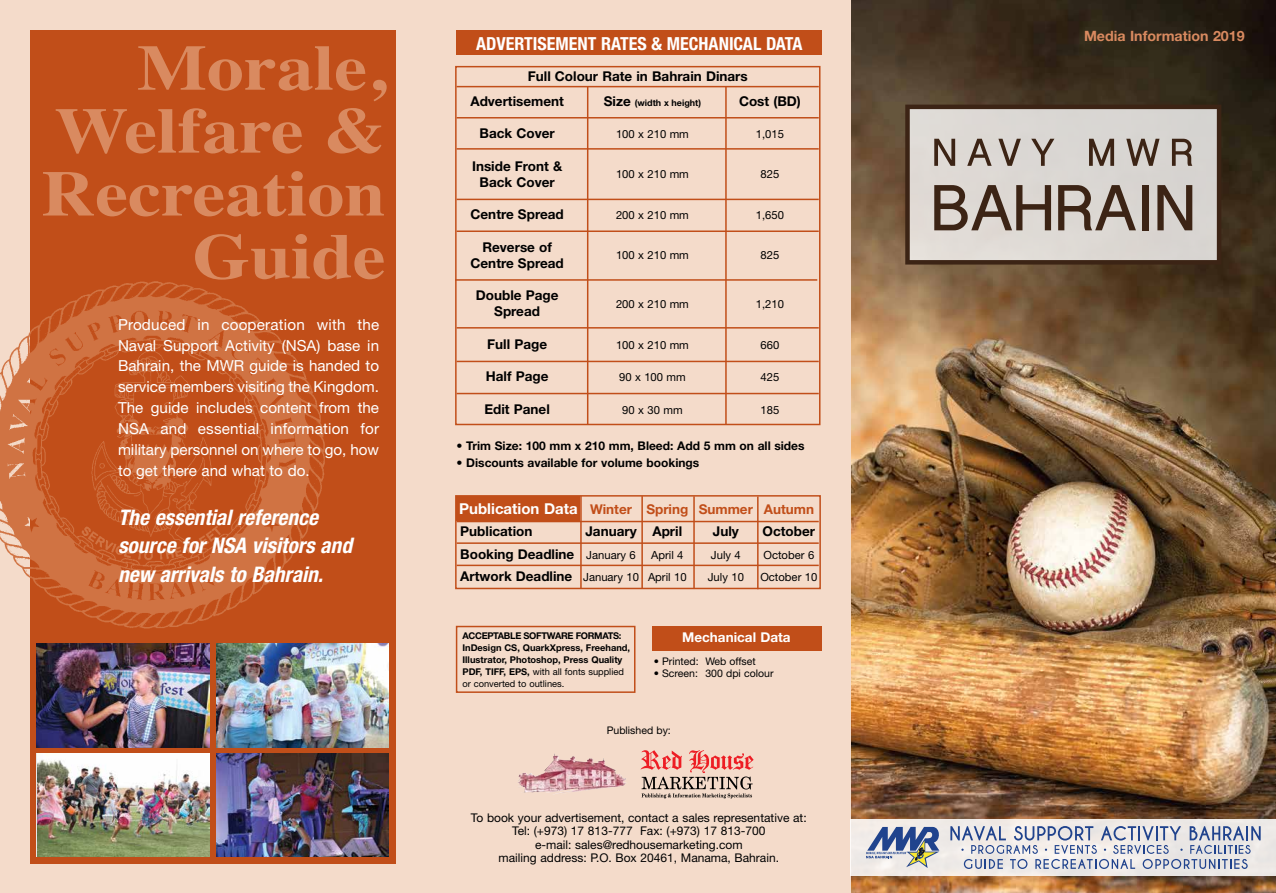
<style>
.page{position:relative;width:1276px;height:893px;background:#fff}
.page>*{position:absolute;margin:0;border:0;box-sizing:border-box;transform-origin:0 0}
.t1{font:700 64.35px/62.8px "Times";color:#d98a60;text-align:right;scale:1.15 1}
.t2{font:italic 700 condensed 21.45px/28.3px "Helvetica Neue LT Std";color:#fff}
.t3{font:700 condensed 18px "Helvetica Neue LT Std";color:#fff}
.t4{font:15.15px/20.9px "Helvetica Neue LT Std";color:#fff;text-align:justify}
.t5{font:700 15px "Helvetica Neue LT Std";color:#fff}
.t6{font:700 14.25px "Helvetica Neue LT Std";color:#d98a60}
.t7{font:700 13.5px "Helvetica Neue LT Std";color:#000}
.t8{font:700 13.5px "Helvetica Neue LT Std";color:#c14e19}
.t9{font:700 13.5px "Helvetica Neue LT Std";color:#fff}
.t10{font:12px/13.6px "Helvetica Neue LT Std";color:#000;text-align:center}
.t11{font:700 12px "Helvetica Neue LT Std";color:#000}
.t12{font:11.25px "Helvetica Neue LT Std";color:#000}
.t13{font:10.5px "Helvetica Neue LT Std";color:#000}
.t14{font:700 9.3px/12px "Helvetica Neue LT Std";color:#000}
.t15{font:700 9px "Helvetica Neue LT Std";color:#000}
.s1{font-size:13.5px}
.s2{font-weight:400;font-size:11.25px}
.s3{font-weight:700;font-size:13.5px}
.s4{font-weight:400}
</style>
<div class="page">
<img style="left:850px;top:0;width:426px;height:893px">
<div style="left:0;top:0;width:850px;height:893px;background:#f4dbca"></div>
<div style="left:30px;top:30px;width:365px;height:833px;background:#c14e19"></div>
<img style="left:518px;top:756px;width:36px;height:36px">
<div style="left:652px;top:626px;width:169px;height:25px;background:#c14e19"></div>
<div style="left:456px;top:626px;width:179px;height:67px;border:2px solid #c14e19"></div>
<img style="left:37px;top:753px;width:172px;height:104px">
<img style="left:216px;top:753px;width:172px;height:104px">
<img style="left:37px;top:644px;width:172px;height:103px">
<img style="left:216px;top:644px;width:172px;height:103px">
<div style="left:455px;top:66px;width:365px;height:359px;border:2px solid #c14e19"></div>
<hr style="left:456px;top:117px;width:363px;height:2px;background:#c14e19">
<hr style="left:456px;top:148px;width:363px;height:2px;background:#c14e19">
<hr style="left:456px;top:361px;width:363px;height:1px;background:#c14e19">
<hr style="left:456px;top:393px;width:363px;height:1px;background:#c14e19">
<hr style="left:456px;top:327px;width:363px;height:2px;background:#c14e19">
<hr style="left:455px;top:279px;width:362px;height:2px;background:#c14e19">
<hr style="left:456px;top:230px;width:363px;height:2px;background:#c14e19">
<hr style="left:456px;top:199px;width:363px;height:1px;background:#c14e19">
<hr style="left:456px;top:86px;width:363px;height:1px;background:#c14e19">
<hr style="left:587px;top:87px;width:1px;height:337px;background:#c14e19">
<hr style="left:725px;top:87px;width:1px;height:337px;background:#c14e19">
<div style="left:455px;top:495px;width:366px;height:94px;border:2px solid #c14e19"></div>
<hr style="left:457px;top:542px;width:362px;height:2px;background:#c14e19">
<hr style="left:457px;top:521px;width:362px;height:1px;background:#c14e19">
<hr style="left:457px;top:565px;width:362px;height:1px;background:#c14e19">
<hr style="left:580px;top:496px;width:2px;height:93px;background:#c14e19">
<hr style="left:641px;top:496px;width:2px;height:93px;background:#c14e19">
<hr style="left:693px;top:496px;width:2px;height:93px;background:#c14e19">
<hr style="left:757px;top:496px;width:1px;height:93px;background:#c14e19">
<div style="left:457px;top:497px;width:123px;height:24px;background:#c14e19"></div>
<div style="left:456px;top:30px;width:366px;height:25px;background:#c14e19"></div>
<img style="left:0;top:281px;width:325px;height:348px">
<svg style="left:640px;top:750px;width:113px;height:48px"></svg>
<div style="left:850px;top:819px;width:426px;height:57px;background:#efeae6"></div>
<svg style="left:866px;top:827px;width:74px;height:41px"></svg>
<svg style="left:950px;top:826px;width:310px;height:43px"></svg>
<svg style="left:905px;top:105px;width:316px;height:160px;background:#bfb8b1"></svg>
<svg style="left:1126px;top:139px;width:33px;height:27px"></svg>
<svg style="left:1172px;top:139px;width:20px;height:27px"></svg>
<svg style="left:1058px;top:185px;width:78px;height:45px;background:#9a8e85"></svg>
<div style="left:1142px;top:185px;width:6px;height:45px;background:#3c2415"></div>
<svg style="left:1157px;top:185px;width:35px;height:45px;background:#887a70"></svg>
<h1 class="t1" style="left:42px;top:30px;width:300px">Morale,<br>Welfare &amp;<br>Recreation<br>Guide</h1>
<p class="t4" style="left:118px;top:314px;width:263px">Produced in cooperation with the Naval Support Activity (NSA) base in Bahrain, the MWR guide is handed to service members visiting the Kingdom.<br>The guide includes content from the NSA and essential information for military personnel on where to go, how to get there and what to do.</p>
<h2 class="t2" style="left:118px;top:503px;width:236px">The essential reference source for NSA visitors and new arrivals to Bahrain.</h2>
<p class="t3" style="left:476px;top:32px;width:328px">ADVERTISEMENT RATES &amp; MECHANICAL DATA</p>
<p class="t7" style="left:528px;top:68px;width:221px">Full Colour Rate in Bahrain Dinars</p>
<p class="t7" style="left:470px;top:93px;width:95px">Advertisement</p>
<p class="t15" style="left:604px;top:97px;width:99px"><span class="s1">Size</span> (width x height)</p>
<p class="t7" style="left:739px;top:93px;width:63px">Cost (BD)</p>
<p class="t7" style="left:479px;top:125px;width:77px">Back Cover</p>
<p class="t12" style="left:616px;top:128px;width:74px">100 x 210 mm</p>
<p class="t12" style="left:756px;top:128px;width:30px">1,015</p>
<p class="t7" style="left:472px;top:157px;width:92px">Inside Front &amp;</p>
<p class="t12" style="left:616px;top:167px;width:74px">100 x 210 mm</p>
<p class="t12" style="left:760px;top:167px;width:20px">825</p>
<p class="t7" style="left:479px;top:174px;width:77px">Back Cover</p>
<p class="t7" style="left:470px;top:206px;width:95px">Centre Spread</p>
<p class="t12" style="left:616px;top:209px;width:74px">200 x 210 mm</p>
<p class="t12" style="left:756px;top:209px;width:30px">1,650</p>
<p class="t7" style="left:482px;top:238px;width:71px">Reverse of</p>
<p class="t12" style="left:616px;top:248px;width:74px">100 x 210 mm</p>
<p class="t12" style="left:760px;top:248px;width:20px">825</p>
<p class="t7" style="left:470px;top:255px;width:95px">Centre Spread</p>
<p class="t7" style="left:476px;top:287px;width:84px">Double Page</p>
<p class="t12" style="left:616px;top:297px;width:74px">200 x 210 mm</p>
<p class="t12" style="left:756px;top:297px;width:30px">1,210</p>
<p class="t7" style="left:494px;top:303px;width:47px">Spread</p>
<p class="t7" style="left:487px;top:336px;width:61px">Full Page</p>
<p class="t12" style="left:616px;top:338px;width:74px">100 x 210 mm</p>
<p class="t12" style="left:760px;top:338px;width:20px">660</p>
<p class="t7" style="left:486px;top:368px;width:64px">Half Page</p>
<p class="t12" style="left:619px;top:371px;width:68px">90 x 100 mm</p>
<p class="t12" style="left:760px;top:371px;width:20px">425</p>
<p class="t7" style="left:484px;top:400px;width:67px">Edit Panel</p>
<p class="t12" style="left:622px;top:403px;width:62px">90 x 30 mm</p>
<p class="t12" style="left:760px;top:403px;width:20px">185</p>
<p class="t11" style="left:456px;top:439px;width:349px">• Trim Size: 100 mm x 210 mm, Bleed: Add 5 mm on all sides</p>
<p class="t11" style="left:456px;top:455px;width:244px">• Discounts available for volume bookings</p>
<p class="t8" style="left:590px;top:501px;width:225px">Winter Spring Summer Autumn</p>
<p class="t7" style="left:460px;top:523px;width:74px">Publication</p>
<p class="t7" style="left:585px;top:523px;width:98px">January April</p>
<p class="t7" style="left:713px;top:523px;width:28px">July</p>
<p class="t7" style="left:762px;top:523px;width:54px">October</p>
<p class="t7" style="left:460px;top:546px;width:177px">Booking Deadline <span class="s2">January 6</span></p>
<p class="t12" style="left:651px;top:548px;width:34px">April 4</p>
<p class="t12" style="left:711px;top:548px;width:31px">July 4</p>
<p class="t12" style="left:763px;top:548px;width:52px">October 6</p>
<p class="t12" style="left:460px;top:571px;width:228px"><span class="s3">Artwork Deadline</span> January 10 April 10</p>
<p class="t12" style="left:708px;top:571px;width:38px">July 10</p>
<p class="t12" style="left:760px;top:571px;width:59px">October 10</p>
<p class="t5" style="left:459px;top:499px;width:120px">Publication Data</p>
<p class="t14" style="left:462px;top:629px;width:169px">ACCEPTABLE SOFTWARE FORMATS:<br>InDesign CS, QuarkXpress, Freehand, Illustrator, Photoshop, Press Quality PDF, TIFF, EPS, <span class="s4">with all fonts supplied or converted to outlines.</span></p>
<p class="t9" style="left:682px;top:628px;width:110px">Mechanical Data</p>
<p class="t13" style="left:653px;top:655px;width:104px">• Printed: Web offset</p>
<p class="t13" style="left:653px;top:667px;width:121px">• Screen: 300 dpi colour</p>
<p class="t13" style="left:607px;top:724px;width:66px">Published by:</p>
<p class="t10" style="left:471px;top:810px;width:337px">To book your advertisement, contact a sales representative at:<br>Tel: (+973) 17 813-777 Fax: (+973) 17 813-700<br>e-mail: sales@redhousemarketing.com<br>mailing address: P.O. Box 20461, Manama, Bahrain.</p>
<p class="t6" style="left:1084px;top:28px;width:162px">Media Information 2019</p>
</div>
